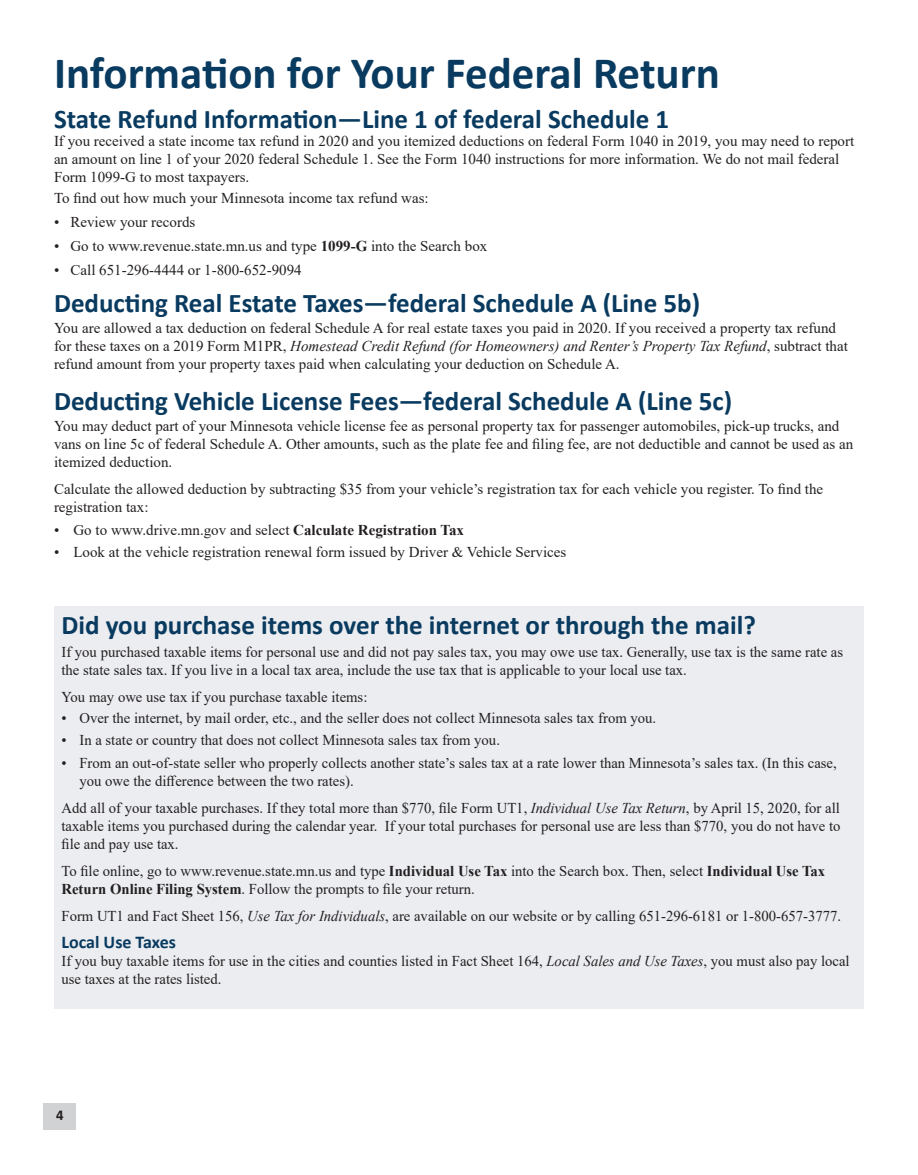
<style>
.page{position:relative;width:918px;height:1175px;background:#fff}
.page>*{position:absolute;margin:0;border:0;box-sizing:border-box;transform-origin:0 0}
.t1{font:700 45px "Calibri";color:#093a5f}
.t2{font:700 27px "Calibri";color:#093a5f}
.t3{font:700 18px "Calibri";color:#093a5f}
.Body_text{font:15px/18px "Times New Roman";color:#231f20}
.body_bullet{font:15px "Times New Roman";color:#231f20}
.t4{font:700 15px "Calibri";color:#231f20}
.s1{font-weight:700}
.s2{font-style:italic}
</style>
<div class="page">
<div style="left:44px;top:1102px;width:32px;height:27px;background:#d1d2d4"></div>
<div style="left:54px;top:606px;width:810px;height:402px;background:#ebedf1"></div>
<h2 class="t1" style="left:54px;top:41px;width:667px">Information for Your Federal Return</h2>
<h2 class="t2" style="left:54px;top:100px;width:617px">State Refund Information—Line 1 of federal Schedule 1</h2>
<p class="Body_text" style="left:54px;top:131px;width:802px">If you received a state income tax refund in 2020 and you itemized deductions on federal Form 1040 in 2019, you may need to report an amount on line 1 of your 2020 federal Schedule 1. See the Form 1040 instructions for more information. We do not mail federal<br>Form 1099-G to most taxpayers.</p>
<p class="body_bullet" style="left:54px;top:187px;width:376px">To find out how much your Minnesota income tax refund was:</p>
<p class="body_bullet" style="left:54px;top:211px;width:143px">• Review your records</p>
<p class="body_bullet" style="left:54px;top:235px;width:435px">• Go to www.revenue.state.mn.us and type <span class="s1">1099-G</span> into the Search box</p>
<p class="body_bullet" style="left:54px;top:259px;width:249px">• Call 651-296-4444 or 1-800-652-9094</p>
<h2 class="t2" style="left:54px;top:283px;width:648px">Deducting Real Estate Taxes—federal Schedule A (Line 5b)</h2>
<p class="Body_text" style="left:54px;top:318px;width:795px">You are allowed a tax deduction on federal Schedule A for real estate taxes you paid in 2020. If you received a property tax refund for these taxes on a 2019 Form M1PR, <span class="s2">Homestead Credit Refund (for Homeowners) and Renter’s Property Tax Refund</span>, subtract that refund amount from your property taxes paid when calculating your deduction on Schedule A.</p>
<h2 class="t2" style="left:54px;top:382px;width:680px">Deducting Vehicle License Fees—federal Schedule A (Line 5c)</h2>
<p class="Body_text" style="left:54px;top:416px;width:801px">You may deduct part of your Minnesota vehicle license fee as personal property tax for passenger automobiles, pick-up trucks, and vans on line 5c of federal Schedule A. Other amounts, such as the plate fee and filing fee, are not deductible and cannot be used as an itemized deduction.</p>
<p class="Body_text" style="left:54px;top:479px;width:771px">Calculate the allowed deduction by subtracting $35 from your vehicle’s registration tax for each vehicle you register. To find the registration tax:</p>
<p class="Body_text" style="left:54px;top:520px;width:412px">• Go to www.drive.mn.gov and select <span class="s1">Calculate Registration Tax</span></p>
<p class="Body_text" style="left:54px;top:542px;width:514px">• Look at the vehicle registration renewal form issued by Driver &amp; Vehicle Services</p>
<h2 class="t2" style="left:62px;top:606px;width:696px">Did you purchase items over the internet or through the mail?</h2>
<p class="Body_text" style="left:62px;top:642px;width:783px">If you purchased taxable items for personal use and did not pay sales tax, you may owe use tax. Generally, use tax is the same rate as the state sales tax. If you live in a local tax area, include the use tax that is applicable to your local use tax.</p>
<p class="Body_text" style="left:62px;top:687px;width:307px">You may owe use tax if you purchase taxable items:</p>
<p class="Body_text" style="left:62px;top:708px;width:596px">• Over the internet, by mail order, etc., and the seller does not collect Minnesota sales tax from you.</p>
<p class="Body_text" style="left:62px;top:730px;width:440px">• In a state or country that does not collect Minnesota sales tax from you.</p>
<p class="Body_text" style="left:80px;top:753px;width:759px;text-indent:-18px">• From an out-of-state seller who properly collects another state’s sales tax at a rate lower than Minnesota’s sales tax. (In this case, you owe the difference between the two rates).</p>
<p class="Body_text" style="left:62px;top:798px;width:780px;text-align:justify">Add all of your taxable purchases. If they total more than $770, file Form UT1, <span class="s2">Individual Use Tax Return</span>, by April 15, 2020, for all taxable items you purchased during the calendar year. If your total purchases for personal use are less than $770, you do not have to file and pay use tax.</p>
<p class="Body_text" style="left:62px;top:861px;width:765px">To file online, go to www.revenue.state.mn.us and type <span class="s1">Individual Use Tax</span> into the Search box. Then, select <span class="s1">Individual Use Tax<br>Return Online Filing System</span>. Follow the prompts to file your return.</p>
<p class="Body_text" style="left:62px;top:906px;width:781px">Form UT1 and Fact Sheet 156, <span class="s2">Use Tax for Individuals</span>, are available on our website or by calling 651-296-6181 or 1-800-657-3777.</p>
<h3 class="t3" style="left:62px;top:929px;width:116px">Local Use Taxes</h3>
<p class="Body_text" style="left:62px;top:951px;width:790px">If you buy taxable items for use in the cities and counties listed in Fact Sheet 164, <span class="s2">Local Sales and Use Taxes</span>, you must also pay local use taxes at the rates listed.</p>
<p class="t4" style="left:56px;top:1104px;width:9px">4</p>
</div>
